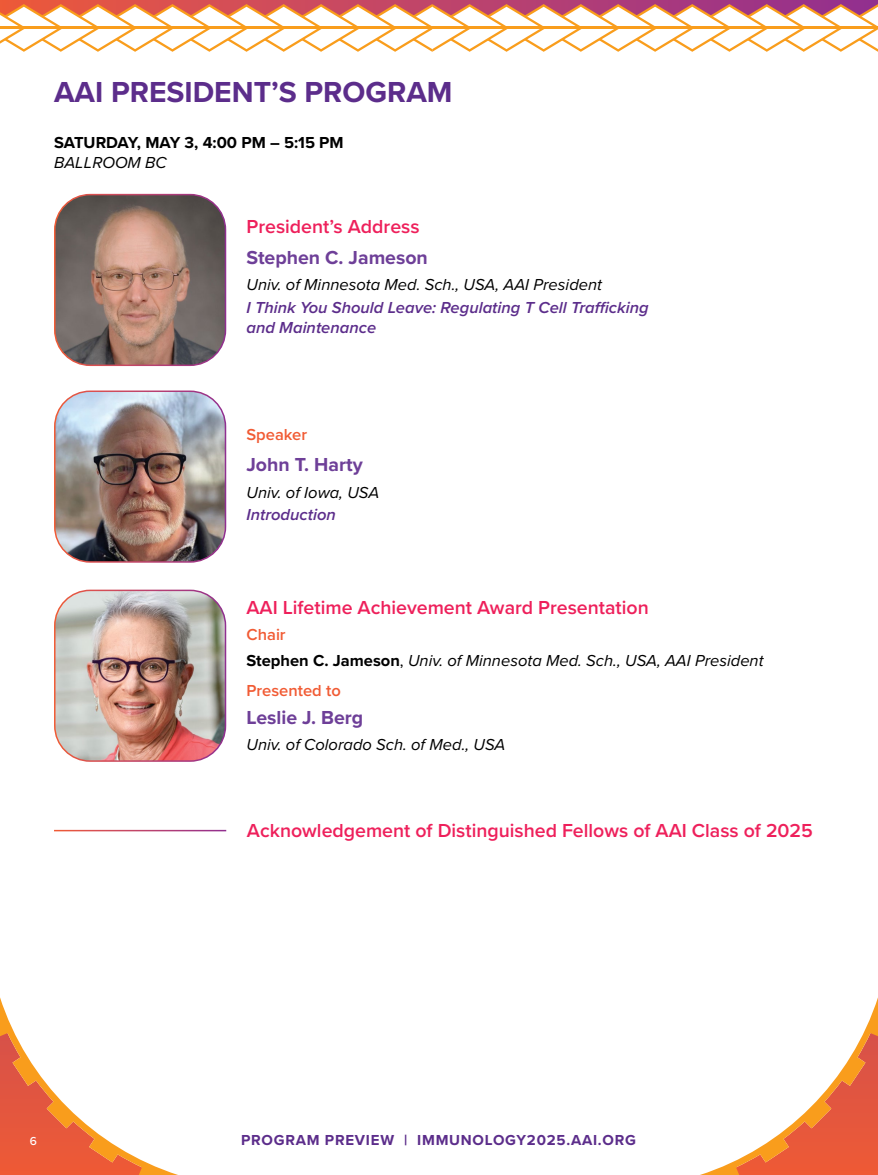
<style>
.page{position:relative;width:878px;height:1175px;background:#fff}
.page>*{position:absolute;margin:0;border:0;box-sizing:border-box;transform-origin:0 0}
.t1{font:700 30px "Proxima Nova";color:#5c2d8b}
.t2{font:600 19.5px "Proxima Nova";color:#ee205b}
.H2_Purple{font:700 19.5px "Proxima Nova";color:#6e3f98}
.BODY_Proxima{font:italic 16.5px "Proxima Nova";color:#000}
.H3_Purple{font:italic 600 16.5px/19.5px "Proxima Nova";color:#5c2d8b}
.BODY_Proxima-2{font:700 16.5px/19.5px "Proxima Nova";color:#000}
.H3_Purple-2{font:600 16.5px "Proxima Nova";color:#f15b34}
.t3{font:700 15px "Proxima Nova";letter-spacing:.05em;color:#5c2d8b}
.t4{font:500 12px "Proxima Nova";color:#fff}
.s1{font-weight:400;font-style:italic}
.s2{font-weight:700;font-style:normal}
.s3{font-style:normal}
</style>
<div class="page">
<svg style="left:0;top:0;width:878px;height:52px"></svg>
<hr style="left:432px;top:27px;width:446px;height:2px;background:#f99d1c">
<svg style="left:0;top:997px;width:175px;height:177px"></svg>
<svg style="left:703px;top:997px;width:175px;height:177px"></svg>
<img style="left:55px;top:393px;width:170px;height:169px">
<div style="left:54px;top:390px;width:172px;height:172px;border:2px solid #fff;border-radius:35px"></div>
<img style="left:55px;top:195px;width:170px;height:170px">
<div style="left:54px;top:194px;width:172px;height:172px;border:2px solid #fff;border-radius:35px"></div>
<img style="left:57px;top:592px;width:168px;height:169px">
<div style="left:54px;top:589px;width:172px;height:173px;border:2px solid #fff;border-radius:35px"></div>
<h1 class="t1" style="left:54px;top:74px;width:400px">AAI PRESIDENT’S PROGRAM</h1>
<p class="BODY_Proxima-2" style="left:54px;top:133px;width:291px">SATURDAY, MAY 3, 4:00 PM – 5:15 PM<br><span class="s1">BALLROOM BC</span></p>
<h2 class="t2" style="left:246px;top:215px;width:175px">President’s Address</h2>
<p class="H2_Purple" style="left:246px;top:246px;width:183px">Stephen C. Jameson</p>
<p class="BODY_Proxima" style="left:246px;top:275px;width:357px">Univ. of Minnesota Med. Sch., USA, AAI President</p>
<p class="H3_Purple" style="left:246px;top:298px;width:403px">I Think You Should Leave: Regulating T Cell Trafficking and Maintenance</p>
<p class="H3_Purple-2" style="left:246px;top:425px;width:62px">Speaker</p>
<p class="H2_Purple" style="left:246px;top:453px;width:118px">John T. Harty</p>
<p class="BODY_Proxima" style="left:246px;top:482px;width:134px">Univ. of Iowa, USA</p>
<p class="H3_Purple" style="left:246px;top:505px;width:91px">Introduction</p>
<h2 class="t2" style="left:246px;top:595px;width:404px">AAI Lifetime Achievement Award Presentation</h2>
<h3 class="H3_Purple-2" style="left:246px;top:624px;width:41px">Chair</h3>
<h3 class="BODY_Proxima" style="left:246px;top:651px;width:518px"><span class="s2">Stephen C. Jameson</span><span class="s3">,</span> Univ. of Minnesota Med. Sch., USA, AAI President</h3>
<h3 class="H3_Purple-2" style="left:246px;top:680px;width:96px">Presented to</h3>
<p class="H2_Purple" style="left:246px;top:705px;width:118px">Leslie J. Berg</p>
<p class="BODY_Proxima" style="left:246px;top:734px;width:260px">Univ. of Colorado Sch. of Med., USA</p>
<h2 class="t2" style="left:247px;top:818px;width:567px">Acknowledgement of Distinguished Fellows of AAI Class of 2025</h2>
<p class="t4" style="left:30px;top:1134px;width:9px">6</p>
<p class="t3" style="left:241px;top:1131px;width:396px">PROGRAM PREVIEW | IMMUNOLOGY2025.AAI.ORG</p>
</div>
